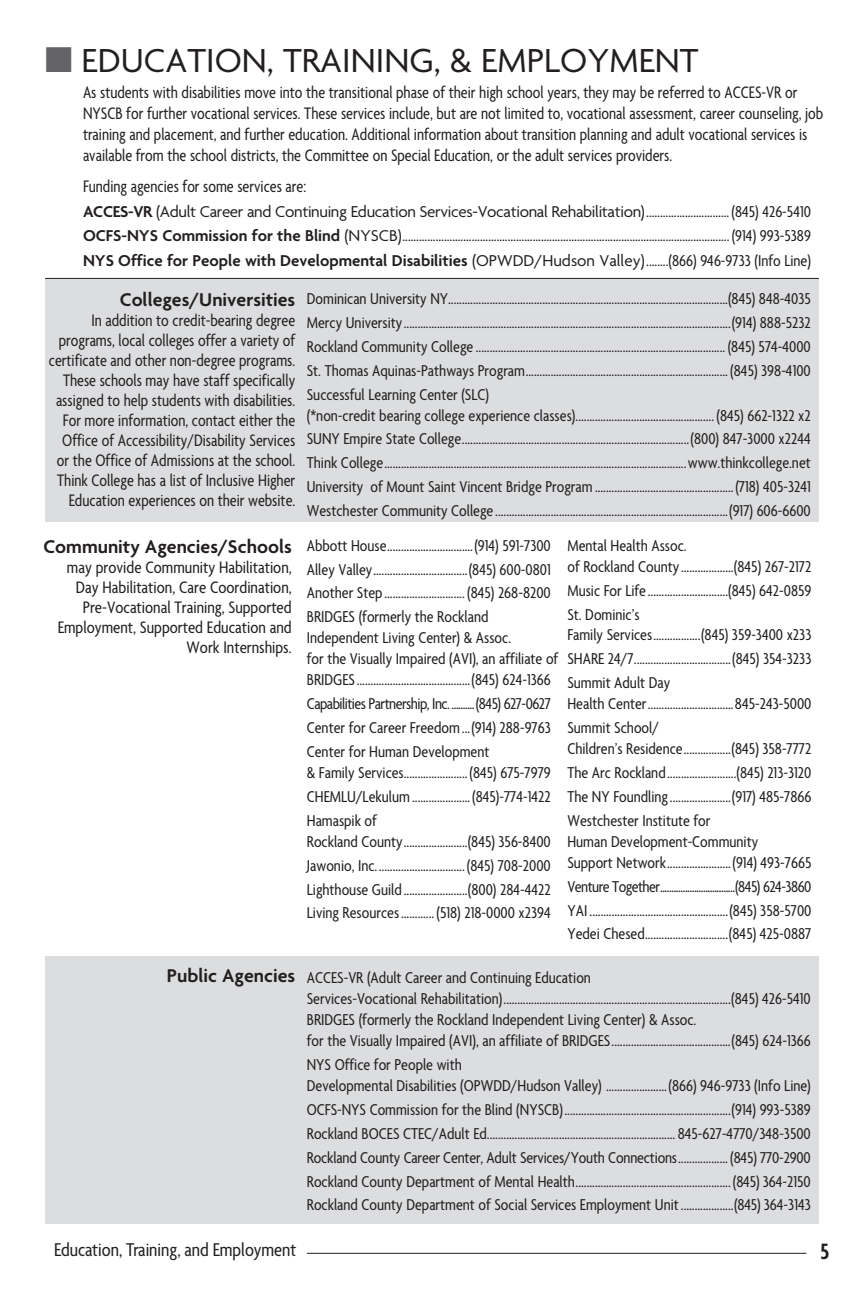
<style>
.page{position:relative;width:864px;height:1296px;background:#fff}
.page>*{position:absolute;margin:0;border:0;box-sizing:border-box;transform-origin:0 0}
.t1{font:36px "Agenda";color:#231f20}
.t2{font:600 condensed 24px "Agenda";color:#231f20}
.t3{font:600 20px "Agenda";color:#231f20}
.t4{font:condensed 20px "Agenda";color:#231f20}
.t5{font:condensed 18px/20px "Agenda";color:#231f20;scale:.95 1}
.t6{font:condensed 18px/20px "Agenda";color:#231f20;text-align:right}
.t7{font:condensed 17px/23.8px "Agenda";color:#231f20;text-align:justify}
.s1{color:#636366}
.s2{font-weight:600;font-stretch:normal}
.s3{font-stretch:normal}
.s4{font-weight:600;font-stretch:normal;font-size:20px}
</style>
<div class="page">
<hr style="left:307px;top:1253px;width:499px;height:1px;background:#231f20">
<div style="left:45px;top:279px;width:774px;height:242px;background:#dcdddf"></div>
<hr style="left:45px;top:278px;width:774px;height:1px;background:#231f20">
<div style="left:45px;top:956px;width:774px;height:268px;background:#dcdddf"></div>
<h1 class="t1" style="left:45px;top:41px;width:655px"><span class="s1">■</span> EDUCATION, TRAINING, &amp; EMPLOYMENT</h1>
<p class="t5" style="left:83px;top:83px;width:781px;line-height:21px">As students with disabilities move into the transitional phase of their high school years, they may be referred to ACCES-VR or NYSCB for further vocational services. These services include, but are not limited to, vocational assessment, career counseling, job training and placement, and further education. Additional information about transition planning and adult vocational services is available from the school districts, the Committee on Special Education, or the adult services providers.</p>
<p class="t5" style="left:83px;top:177px;width:236px">Funding agencies for some services are:</p>
<p class="t7" style="left:83px;top:200px;width:729px;line-height:24.4px"><span class="s2">ACCES-VR</span> <span class="s3">(Adult Career and Continuing Education Services-Vocational Rehabilitation)</span>.............................. (845) 426-5410<br><span class="s2">OCFS-NYS Commission for the Blind</span> <span class="s3">(NYSCB)</span>...................................................................................................................... (914) 993-5389<br><span class="s2">NYS Office for People with Developmental Disabilities</span> <span class="s3">(OPWDD/Hudson Valley)</span>........(866) 946-9733 (Info Line)</p>
<p class="t3" style="left:120px;top:289px;width:177px">Colleges/Universities</p>
<p class="t5" style="left:49px;top:311px;width:261px;text-align:right">In addition to credit-bearing degree programs, local colleges offer a variety of certificate and other non-degree programs.<br>These schools may have staff specifically assigned to help students with disabilities.<br>For more information, contact either the Office of Accessibility/Disability Services or the Office of Admissions at the school.<br>Think College has a list of Inclusive Higher Education experiences on their website.</p>
<p class="t7" style="left:307px;top:288px;width:505px">Dominican University NY.....................................................................................................(845) 848-4035<br>Mercy University......................................................................................................................(914) 888-5232<br>Rockland Community College .......................................................................................... (845) 574-4000<br>St. Thomas Aquinas-Pathways Program......................................................................... (845) 398-4100<br>Successful Learning Center (SLC)</p>
<p class="t7" style="left:307px;top:404px;width:505px">(*non-credit bearing college experience classes).................................................. (845) 662-1322 x2<br>SUNY Empire State College..................................................................................(800) 847-3000 x2244<br>Think College.............................................................................................................www.thinkcollege.net University of Mount Saint Vincent Bridge Program..................................................(718) 405-3241<br>Westchester Community College....................................................................................(917) 606-6600</p>
<p class="t3" style="left:43px;top:536px;width:250px">Community Agencies/Schools</p>
<p class="t6" style="left:58px;top:558px;width:236px">may provide Community Habilitation, Day Habilitation, Care Coordination, Pre-Vocational Training, Supported Employment, Supported Education and Work Internships.</p>
<p class="t7" style="left:307px;top:534px;width:246px">Abbott House...............................(914) 591-7300<br>Alley Valley..................................(845) 600-0801<br>Another Step ............................. (845) 268-8200<br>BRIDGES (formerly the Rockland</p>
<p class="t7" style="left:307px;top:628px;width:253px;line-height:21px;text-align:left">Independent Living Center) &amp; Assoc.<br>for the Visually Impaired (AVI), an affiliate of<br>BRIDGES.........................................(845) 624-1366</p>
<p class="t7" style="left:307px;top:693px;width:246px">Capabilities Partnership, Inc. ..........(845) 627-0627<br>Center for Career Freedom...(914) 288-9763<br>Center for Human Development</p>
<p class="t7" style="left:307px;top:762px;width:246px">&amp; Family Services....................... (845) 675-7979<br>CHEMLU/Lekulum..................... (845)-774-1422<br>Hamaspik of</p>
<p class="t7" style="left:307px;top:830px;width:246px">Rockland County.......................(845) 356-8400<br>Jawonio, Inc................................ (845) 708-2000<br>Lighthouse Guild .......................(800) 284-4422<br>Living Resources............ (518) 218-0000 x2394</p>
<p class="t7" style="left:567px;top:536px;width:246px;line-height:21px">Mental Health Assoc.<br>of Rockland County...................(845) 267-2172</p>
<p class="t7" style="left:567px;top:579px;width:246px">Music For Life.............................(845) 642-0859<br>St. Dominic’s</p>
<p class="t7" style="left:567px;top:624px;width:246px">Family Services.................(845) 359-3400 x233<br>SHARE 24/7...................................(845) 354-3233<br>Summit Adult Day</p>
<p class="t7" style="left:567px;top:693px;width:246px">Health Center...............................845-243-5000<br>Summit School/</p>
<p class="t7" style="left:567px;top:738px;width:246px">Children’s Residence.................(845) 358-7772<br>The Arc Rockland.........................(845) 213-3120<br>The NY Foundling......................(917) 485-7866<br>Westchester Institute for</p>
<p class="t7" style="left:567px;top:832px;width:246px;line-height:21px">Human Development-Community<br>Support Network.......................(914) 493-7665</p>
<p class="t7" style="left:567px;top:875px;width:246px">Venture Together.................................(845) 624-3860<br>YAI ..................................................(845) 358-5700<br>Yedei Chesed..............................(845) 425-0887</p>
<p class="t7" style="left:307px;top:968px;width:505px;line-height:21px;text-align:left;text-indent:-140px"><span class="s4">Public Agencies</span> ACCES-VR (Adult Career and Continuing Education<br>Services-Vocational Rehabilitation)..................................................................................(845) 426-5410<br>BRIDGES (formerly the Rockland Independent Living Center) &amp; Assoc.<br>for the Visually Impaired (AVI), an affiliate of BRIDGES...........................................(845) 624-1366</p>
<p class="t7" style="left:307px;top:1055px;width:505px;line-height:21px">NYS Office for People with<br>Developmental Disabilities (OPWDD/Hudson Valley) ......................(866) 946-9733 (Info Line)</p>
<p class="t7" style="left:307px;top:1099px;width:506px">OCFS-NYS Commission for the Blind (NYSCB)............................................................(914) 993-5389<br>Rockland BOCES CTEC/Adult Ed.................................................................... 845-627-4770/348-3500<br>Rockland County Career Center, Adult Services/Youth Connections.................. (845) 770-2900<br>Rockland County Department of Mental Health........................................................ (845) 364-2150<br>Rockland County Department of Social Services Employment Unit...................(845) 364-3143</p>
<p class="t4" style="left:54px;top:1239px;width:244px">Education, Training, and Employment</p>
<h2 class="t2" style="left:820px;top:1239px;width:11px">5</h2>
</div>
